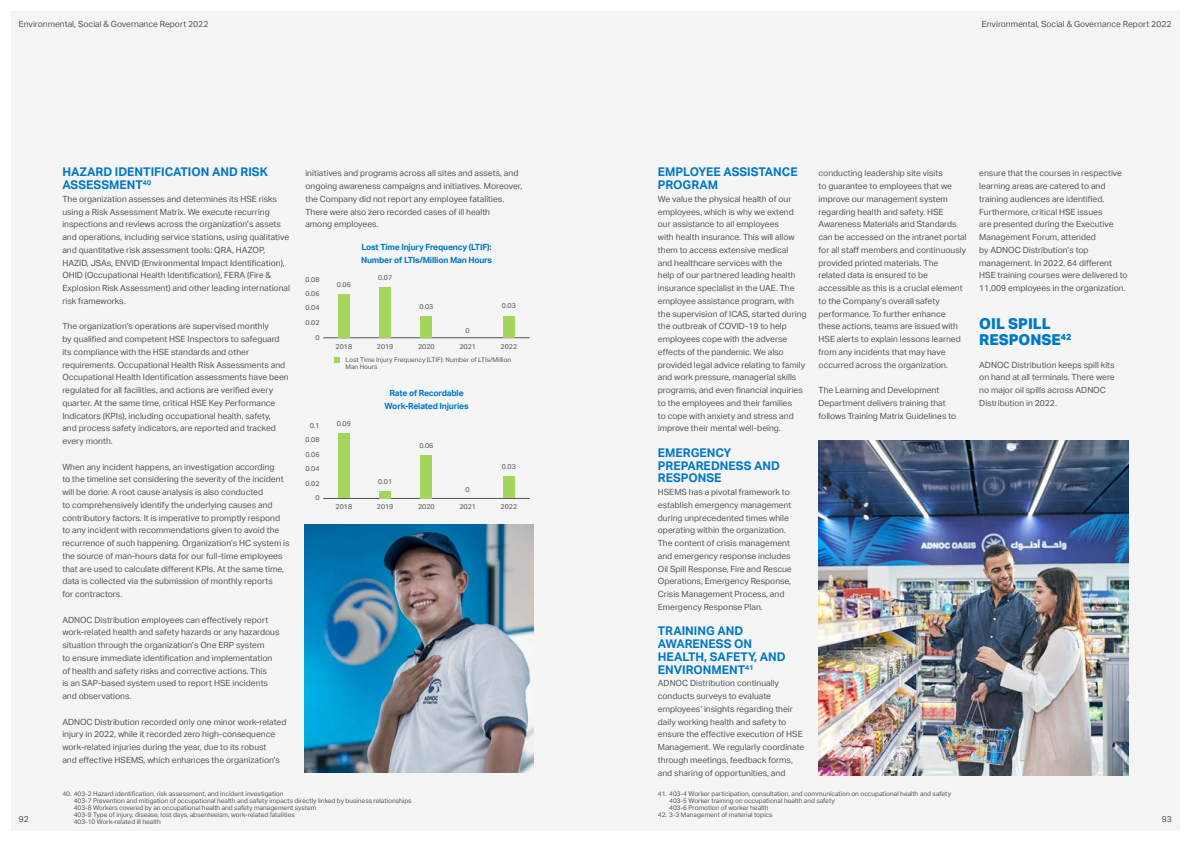
<style>
.page{position:relative;width:1191px;height:842px;background:#fff}
.page>*{position:absolute;margin:0;border:0;box-sizing:border-box;transform-origin:0 0}
.t1{font:800 15px/16px "ADNOC Sans";color:#0077c8}
.t2{font:700 12px/12.7px "ADNOC Sans";color:#0077c8}
.t3{font:8.5px/12.8px "ADNOC Sans";color:#54565a}
.t4{font:700 8.5px/12.8px "ADNOC Sans";letter-spacing:-.02em;color:#0077c8}
.t5{font:7px "ADNOC Sans";color:#54565a}
.t6{font:6.5px/7px "ADNOC Sans";color:#54565a}
</style>
<div class="page">
<div style="left:11px;top:11px;width:1168px;height:820px;background:#f4f5f4"></div>
<hr style="left:323px;top:337px;width:206px;height:1px;background:#54565a">
<svg style="left:334px;top:357px;width:6px;height:6px"></svg>
<div style="left:503px;top:316px;width:11px;height:21px;background:#a4d65e"></div>
<div style="left:338px;top:294px;width:11px;height:44px;background:#a4d65e"></div>
<div style="left:379px;top:287px;width:12px;height:50px;background:#a4d65e"></div>
<div style="left:421px;top:316px;width:11px;height:21px;background:#a4d65e"></div>
<hr style="left:323px;top:498px;width:206px;height:1px;background:#54565a">
<div style="left:503px;top:477px;width:11px;height:21px;background:#a4d65e"></div>
<div style="left:338px;top:433px;width:11px;height:65px;background:#a4d65e"></div>
<div style="left:379px;top:491px;width:12px;height:7px;background:#a4d65e"></div>
<div style="left:421px;top:455px;width:11px;height:43px;background:#a4d65e"></div>
<img style="left:818px;top:440px;width:310px;height:336px">
<img style="left:304px;top:525px;width:229px;height:248px">
<p class="t3" style="left:19px;top:18px;width:191px">Environmental, Social &amp; Governance Report 2022</p>
<p class="t3" style="left:981px;top:18px;width:191px">Environmental, Social &amp; Governance Report 2022</p>
<h2 class="t2" style="left:62px;top:166px;width:207px">HAZARD IDENTIFICATION AND RISK<br>ASSESSMENT<sup>40</sup></h2>
<p class="t3" style="left:62px;top:192px;width:229px">The organization assesses and determines its HSE risks using a Risk Assessment Matrix. We execute recurring inspections and reviews across the organization’s assets and operations, including service stations, using qualitative and quantitative risk assessment tools: QRA, HAZOP, HAZID, JSAs, ENVID (Environmental Impact Identification), OHID (Occupational Health Identification), FERA (Fire &amp; Explosion Risk Assessment) and other leading international risk frameworks.</p>
<p class="t3" style="left:62px;top:320px;width:228px">The organization’s operations are supervised monthly<br>by qualified and competent HSE Inspectors to safeguard its compliance with the HSE standards and other requirements. Occupational Health Risk Assessments and Occupational Health Identification assessments have been regulated for all facilities, and actions are verified every quarter. At the same time, critical HSE Key Performance Indicators (KPIs), including occupational health, safety,<br>and process safety indicators, are reported and tracked every month.</p>
<p class="t3" style="left:62px;top:460px;width:229px">When any incident happens, an investigation according<br>to the timeline set considering the severity of the incident will be done. A root cause analysis is also conducted<br>to comprehensively identify the underlying causes and contributory factors. It is imperative to promptly respond to any incident with recommendations given to avoid the recurrence of such happening. Organization’s HC system is the source of man-hours data for our full-time employees that are used to calculate different KPIs. At the same time, data is collected via the submission of monthly reports<br>for contractors.</p>
<p class="t3" style="left:62px;top:613px;width:219px">ADNOC Distribution employees can effectively report work-related health and safety hazards or any hazardous situation through the organization’s One ERP system<br>to ensure immediate identification and implementation of health and safety risks and corrective actions. This<br>is an SAP-based system used to report HSE incidents and observations.</p>
<p class="t3" style="left:62px;top:715px;width:226px">ADNOC Distribution recorded only one minor work-related injury in 2022, while it recorded zero high-consequence work-related injuries during the year, due to its robust<br>and effective HSEMS, which enhances the organization’s</p>
<p class="t3" style="left:305px;top:167px;width:218px">initiatives and programs across all sites and assets, and ongoing awareness campaigns and initiatives. Moreover, the Company did not report any employee fatalities.<br>There were also zero recorded cases of ill health<br>among employees.</p>
<p class="t5" style="left:305px;top:275px;width:15px">0.08</p>
<p class="t5" style="left:305px;top:289px;width:15px">0.06</p>
<p class="t5" style="left:305px;top:304px;width:15px">0.04</p>
<p class="t5" style="left:305px;top:319px;width:15px">0.02</p>
<p class="t5" style="left:315px;top:333px;width:6px">0</p>
<p class="t5" style="left:310px;top:421px;width:11px">0.1</p>
<p class="t5" style="left:305px;top:436px;width:15px">0.08</p>
<p class="t5" style="left:305px;top:450px;width:15px">0.06</p>
<p class="t5" style="left:305px;top:465px;width:15px">0.04</p>
<p class="t5" style="left:305px;top:479px;width:15px">0.02</p>
<p class="t5" style="left:315px;top:494px;width:6px">0</p>
<p class="t4" style="left:361px;top:241px;width:132px">Lost Time Injury Frequency (LTIF):<br>Number of LTIs/Million Man Hours</p>
<p class="t5" style="left:337px;top:280px;width:15px">0.06</p>
<p class="t5" style="left:378px;top:273px;width:15px">0.07</p>
<p class="t5" style="left:335px;top:342px;width:18px">2018</p>
<p class="t5" style="left:377px;top:342px;width:18px">2019</p>
<p class="t5" style="left:419px;top:302px;width:15px">0.03</p>
<p class="t5" style="left:418px;top:342px;width:18px">2020</p>
<p class="t5" style="left:465px;top:326px;width:6px">0</p>
<p class="t5" style="left:459px;top:342px;width:18px">2021</p>
<p class="t5" style="left:502px;top:302px;width:15px">0.03</p>
<p class="t5" style="left:500px;top:342px;width:18px">2022</p>
<p class="t6" style="left:345px;top:357px;width:167px;line-height:6.5px">Lost Time Injury Frequency (LTIF): Number of LTIs/Million<br>Man Hours</p>
<p class="t5" style="left:337px;top:420px;width:15px">0.09</p>
<p class="t4" style="left:384px;top:387px;width:85px;text-align:center">Rate of Recordable<br>Work-Related Injuries</p>
<p class="t5" style="left:378px;top:477px;width:15px">0.01</p>
<p class="t5" style="left:419px;top:441px;width:15px">0.06</p>
<p class="t5" style="left:465px;top:486px;width:6px">0</p>
<p class="t5" style="left:335px;top:503px;width:18px">2018</p>
<p class="t5" style="left:377px;top:503px;width:18px">2019</p>
<p class="t5" style="left:418px;top:503px;width:18px">2020</p>
<p class="t5" style="left:459px;top:503px;width:18px">2021</p>
<p class="t5" style="left:502px;top:463px;width:15px">0.03</p>
<p class="t5" style="left:500px;top:503px;width:18px">2022</p>
<h2 class="t2" style="left:658px;top:166px;width:141px">EMPLOYEE ASSISTANCE<br>PROGRAM</h2>
<p class="t3" style="left:658px;top:192px;width:150px">We value the physical health of our employees, which is why we extend our assistance to all employees<br>with health insurance. This will allow them to access extensive medical<br>and healthcare services with the<br>help of our partnered leading health insurance specialist in the UAE. The employee assistance program, with the supervision of ICAS, started during the outbreak of COVID-19 to help employees cope with the adverse effects of the pandemic. We also provided legal advice relating to family and work pressure, managerial skills programs, and even financial inquiries to the employees and their families<br>to cope with anxiety and stress and improve their mental well-being.</p>
<h2 class="t2" style="left:658px;top:446px;width:124px">EMERGENCY<br>PREPAREDNESS AND<br>RESPONSE</h2>
<p class="t3" style="left:658px;top:486px;width:135px">HSEMS has a pivotal framework to establish emergency management during unprecedented times while operating within the organization.<br>The content of crisis management and emergency response includes<br>Oil Spill Response, Fire and Rescue<br>Operations, Emergency Response,<br>Crisis Management Process, and<br>Emergency Response Plan.</p>
<h2 class="t2" style="left:658px;top:625px;width:129px">TRAINING AND<br>AWARENESS ON<br>HEALTH, SAFETY, AND<br>ENVIRONMENT<sup>41</sup></h2>
<p class="t3" style="left:658px;top:677px;width:148px">ADNOC Distribution continually conducts surveys to evaluate employees’ insights regarding their daily working health and safety to ensure the effective execution of HSE Management. We regularly coordinate through meetings, feedback forms, and sharing of opportunities, and</p>
<p class="t3" style="left:818px;top:167px;width:150px">conducting leadership site visits<br>to guarantee to employees that we improve our management system regarding health and safety. HSE Awareness Materials and Standards can be accessed on the intranet portal for all staff members and continuously provided printed materials. The related data is ensured to be accessible as this is a crucial element to the Company’s overall safety performance. To further enhance these actions, teams are issued with HSE alerts to explain lessons learned from any incidents that may have occurred across the organization.</p>
<p class="t3" style="left:818px;top:384px;width:139px">The Learning and Development<br>Department delivers training that follows Training Matrix Guidelines to</p>
<p class="t3" style="left:979px;top:167px;width:150px">ensure that the courses in respective learning areas are catered to and training audiences are identified.<br>Furthermore, critical HSE issues<br>are presented during the Executive Management Forum, attended<br>by ADNOC Distribution’s top management. In 2022, 64 different HSE training courses were delivered to 11,009 employees in the organization.</p>
<h1 class="t1" style="left:979px;top:316px;width:93px">OIL SPILL<br>RESPONSE<sup>42</sup></h1>
<p class="t3" style="left:979px;top:358px;width:137px">ADNOC Distribution keeps spill kits on hand at all terminals. There were no major oil spills across ADNOC<br>Distribution in 2022.</p>
<p class="t6" style="left:74px;top:790px;width:339px;text-indent:-11px">40. 403-2 Hazard identification, risk assessment, and incident investigation<br>403-7 Prevention and mitigation of occupational health and safety impacts directly linked by business relationships 403-8 Workers covered by an occupational health and safety management system<br>403-9 Type of injury, disease, lost days, absenteeism, work-related fatalities<br>403-10 Work-related ill health</p>
<p class="t6" style="left:669px;top:790px;width:283px;text-indent:-11px">41. 403-4 Worker participation, consultation, and communication on occupational health and safety<br>403-5 Worker training on occupational health and safety<br>403-6 Promotion of worker health</p>
<p class="t6" style="left:658px;top:811px;width:116px">42. 3-3 Management of material topics</p>
<p class="t3" style="left:19px;top:813px;width:12px">92</p>
<p class="t3" style="left:1161px;top:813px;width:12px">93</p>
</div>
